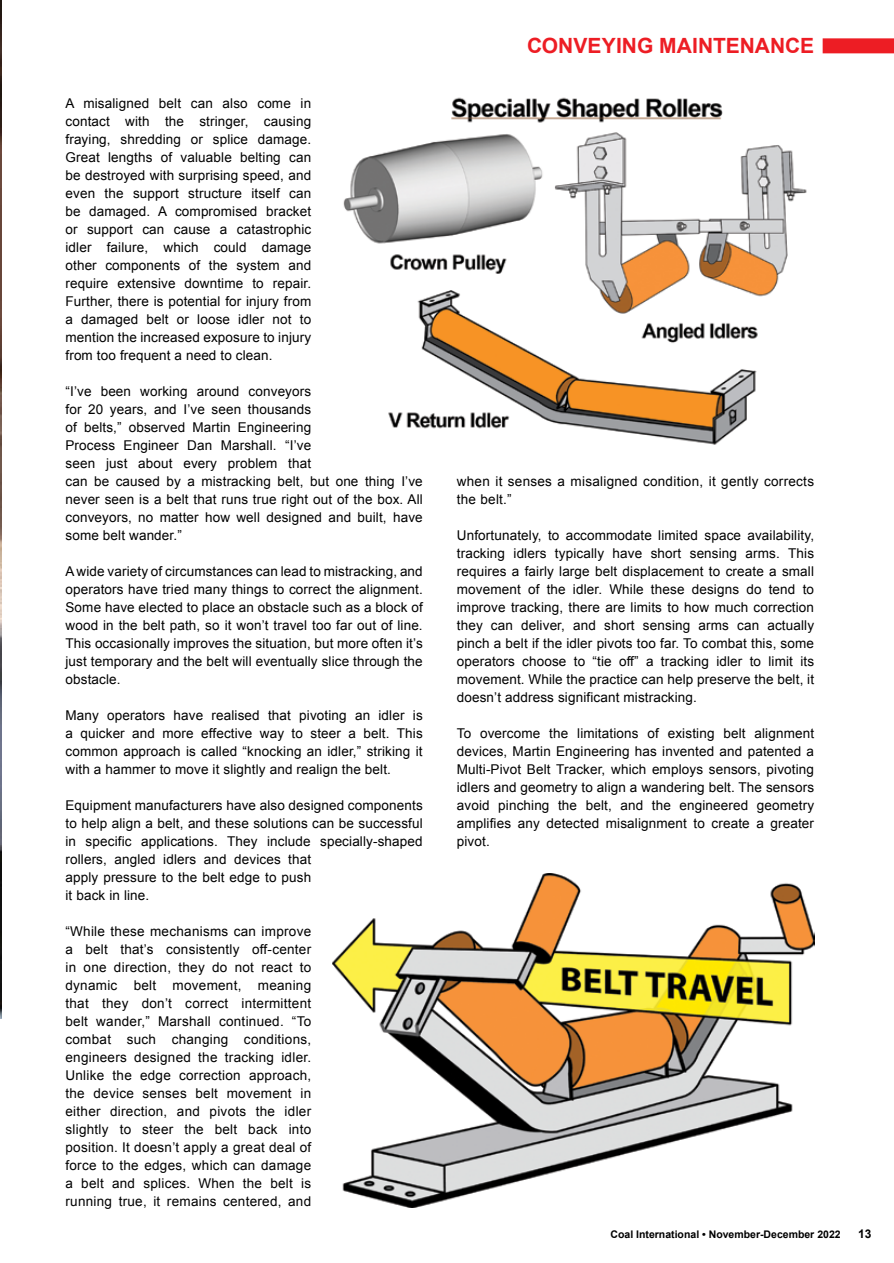
<style>
.page{position:relative;width:894px;height:1263px;background:#fff}
.page>*{position:absolute;margin:0;border:0;box-sizing:border-box;transform-origin:0 0}
.t1{font:700 21px "Arial";color:#ed1d24}
.t2{font:13.5px/18px "Arial";letter-spacing:.01em;color:#000;text-align:justify}
.t3{font:700 12px "Arial";color:#000}
.t4{font:700 10.5px "Arial";color:#000}
</style>
<div class="page">
<img style="left:0;top:0;width:2px;height:1019px">
<div style="left:822px;top:38px;width:72px;height:15px;background:#ed1d24"></div>
<img style="left:343px;top:97px;width:464px;height:348px">
<img style="left:332px;top:874px;width:482px;height:334px">
<p class="t2" style="left:65px;top:94px;width:247px">A misaligned belt can also come in contact with the stringer, causing fraying, shredding or splice damage.<br>Great lengths of valuable belting can be destroyed with surprising speed, and even the support structure itself can be damaged. A compromised bracket or support can cause a catastrophic idler failure, which could damage other components of the system and require extensive downtime to repair.<br>Further, there is potential for injury from a damaged belt or loose idler not to mention the increased exposure to injury from too frequent a need to clean.</p>
<p class="t2" style="left:65px;top:382px;width:359px;text-align:left">“I’ve been working around conveyors<br>for 20 years, and I’ve seen thousands<br>of belts,” observed Martin Engineering<br>Process Engineer Dan Marshall. “I’ve<br>seen just about every problem that<br>can be caused by a mistracking belt, but one thing I’ve never seen is a belt that runs true right out of the box. All conveyors, no matter how well designed and built, have some belt wander.”</p>
<p class="t2" style="left:65px;top:562px;width:359px">A wide variety of circumstances can lead to mistracking, and operators have tried many things to correct the alignment.<br>Some have elected to place an obstacle such as a block of wood in the belt path, so it won’t travel too far out of line.<br>This occasionally improves the situation, but more often it’s just temporary and the belt will eventually slice through the obstacle.</p>
<p class="t2" style="left:65px;top:706px;width:359px">Many operators have realised that pivoting an idler is a quicker and more effective way to steer a belt. This common approach is called “knocking an idler,” striking it with a hammer to move it slightly and realign the belt.</p>
<p class="t2" style="left:65px;top:796px;width:359px;text-align:left">Equipment manufacturers have also designed components to help align a belt, and these solutions can be successful in specific applications. They include specially-shaped rollers, angled idlers and devices that<br>apply pressure to the belt edge to push<br>it back in line.</p>
<p class="t2" style="left:65px;top:922px;width:247px">“While these mechanisms can improve a belt that’s consistently off-center in one direction, they do not react to dynamic belt movement, meaning that they don’t correct intermittent belt wander,” Marshall continued. “To combat such changing conditions, engineers designed the tracking idler.<br>Unlike the edge correction approach, the device senses belt movement in either direction, and pivots the idler slightly to steer the belt back into position. It doesn’t apply a great deal of force to the edges, which can damage a belt and splices. When the belt is running true, it remains centered, and</p>
<h1 class="t1" style="left:527px;top:32px;width:288px">CONVEYING MAINTENANCE</h1>
<p class="t2" style="left:457px;top:472px;width:359px">when it senses a misaligned condition, it gently corrects the belt.”</p>
<p class="t2" style="left:457px;top:526px;width:359px">Unfortunately, to accommodate limited space availability, tracking idlers typically have short sensing arms. This requires a fairly large belt displacement to create a small movement of the idler. While these designs do tend to improve tracking, there are limits to how much correction they can deliver, and short sensing arms can actually pinch a belt if the idler pivots too far. To combat this, some operators choose to “tie off” a tracking idler to limit its movement. While the practice can help preserve the belt, it doesn’t address significant mistracking.</p>
<p class="t2" style="left:457px;top:724px;width:359px">To overcome the limitations of existing belt alignment devices, Martin Engineering has invented and patented a Multi-Pivot Belt Tracker, which employs sensors, pivoting idlers and geometry to align a wandering belt. The sensors avoid pinching the belt, and the engineered geometry amplifies any detected misalignment to create a greater pivot.</p>
<p class="t4" style="left:610px;top:1227px;width:232px">Coal International • November-December 2022</p>
<p class="t3" style="left:858px;top:1225px;width:15px">13</p>
</div>
